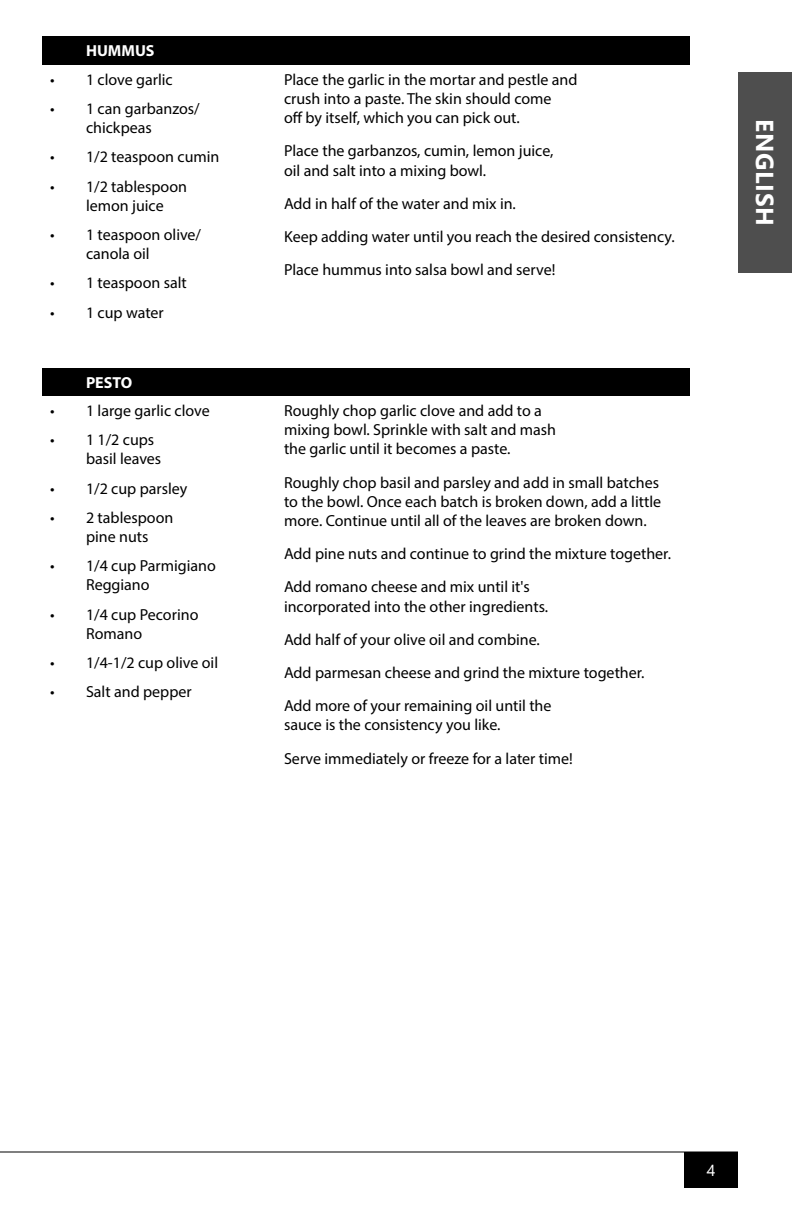
<style>
.page{position:relative;width:792px;height:1224px;background:#fff}
.page>*{position:absolute;margin:0;border:0;box-sizing:border-box;transform-origin:0 0}
.t1{font:700 24.4px "Segoe UI";letter-spacing:.03em;color:#fff}
.t2{font:16px/19.2px "Myriad Pro";color:#000}
.t3{font:700 16px "Myriad Pro";color:#fff}
.t4{font:16px "Segoe UI";color:#fff}
</style>
<div class="page">
<div style="left:738px;top:72px;width:54px;height:201px;background:#4e4e4e"></div>
<hr style="left:0;top:1152px;width:738px;height:1px;background:#000">
<div style="left:684px;top:1152px;width:54px;height:36px;background:#000"></div>
<div style="left:42px;top:36px;width:648px;height:29px;background:#000"></div>
<div style="left:42px;top:368px;width:648px;height:28px;background:#000"></div>
<p class="t3" style="left:86px;top:40px;width:70px">HUMMUS</p>
<p class="t2" style="left:50px;top:70px;width:124px">• 1 clove garlic</p>
<p class="t2" style="left:86px;top:99px;width:115px;text-indent:-36px">• 1 can garbanzos/ chickpeas</p>
<p class="t2" style="left:50px;top:147px;width:171px">• 1/2 teaspoon cumin</p>
<p class="t2" style="left:86px;top:176px;width:103px;text-indent:-36px">• 1/2 tablespoon lemon juice</p>
<p class="t2" style="left:86px;top:225px;width:117px;text-indent:-36px">• 1 teaspoon olive/ canola oil</p>
<p class="t2" style="left:50px;top:273px;width:138px">• 1 teaspoon salt</p>
<p class="t2" style="left:50px;top:302px;width:115px">• 1 cup water</p>
<p class="t3" style="left:86px;top:372px;width:48px">PESTO</p>
<p class="t2" style="left:50px;top:401px;width:161px">• 1 large garlic clove</p>
<p class="t2" style="left:86px;top:430px;width:77px;text-indent:-36px">• 1 1/2 cups basil leaves</p>
<p class="t2" style="left:50px;top:478px;width:139px">• 1/2 cup parsley</p>
<p class="t2" style="left:86px;top:508px;width:89px;text-indent:-36px">• 2 tablespoon pine nuts</p>
<p class="t2" style="left:86px;top:556px;width:131px;text-indent:-36px">• 1/4 cup Parmigiano<br>Reggiano</p>
<p class="t2" style="left:86px;top:604px;width:114px;text-indent:-36px">• 1/4 cup Pecorino<br>Romano</p>
<p class="t2" style="left:50px;top:653px;width:170px">• 1/4-1/2 cup olive oil</p>
<p class="t2" style="left:50px;top:682px;width:143px">• Salt and pepper</p>
<p class="t2" style="left:284px;top:70px;width:295px">Place the garlic in the mortar and pestle and crush into a paste. The skin should come<br>off by itself, which you can pick out.</p>
<p class="t2" style="left:284px;top:141px;width:271px">Place the garbanzos, cumin, lemon juice, oil and salt into a mixing bowl.</p>
<p class="t2" style="left:284px;top:194px;width:233px">Add in half of the water and mix in.</p>
<p class="t2" style="left:284px;top:227px;width:392px">Keep adding water until you reach the desired consistency.</p>
<p class="t2" style="left:284px;top:260px;width:273px">Place hummus into salsa bowl and serve!</p>
<p class="t2" style="left:284px;top:401px;width:274px">Roughly chop garlic clove and add to a mixing bowl. Sprinkle with salt and mash the garlic until it becomes a paste.</p>
<p class="t2" style="left:284px;top:472px;width:379px">Roughly chop basil and parsley and add in small batches to the bowl. Once each batch is broken down, add a little more. Continue until all of the leaves are broken down.</p>
<p class="t2" style="left:284px;top:544px;width:388px">Add pine nuts and continue to grind the mixture together.</p>
<p class="t2" style="left:284px;top:577px;width:266px">Add romano cheese and mix until it's incorporated into the other ingredients.</p>
<p class="t2" style="left:284px;top:630px;width:257px">Add half of your olive oil and combine.</p>
<p class="t2" style="left:284px;top:663px;width:362px">Add parmesan cheese and grind the mixture together.</p>
<p class="t2" style="left:284px;top:696px;width:269px">Add more of your remaining oil until the sauce is the consistency you like.</p>
<p class="t2" style="left:284px;top:748px;width:291px">Serve immediately or freeze for a later time!</p>
<h1 class="t1" style="left:788px;top:119px;width:109px;rotate:90deg">ENGLISH</h1>
<p class="t4" style="left:707px;top:1155px;width:10px">4</p>
</div>
